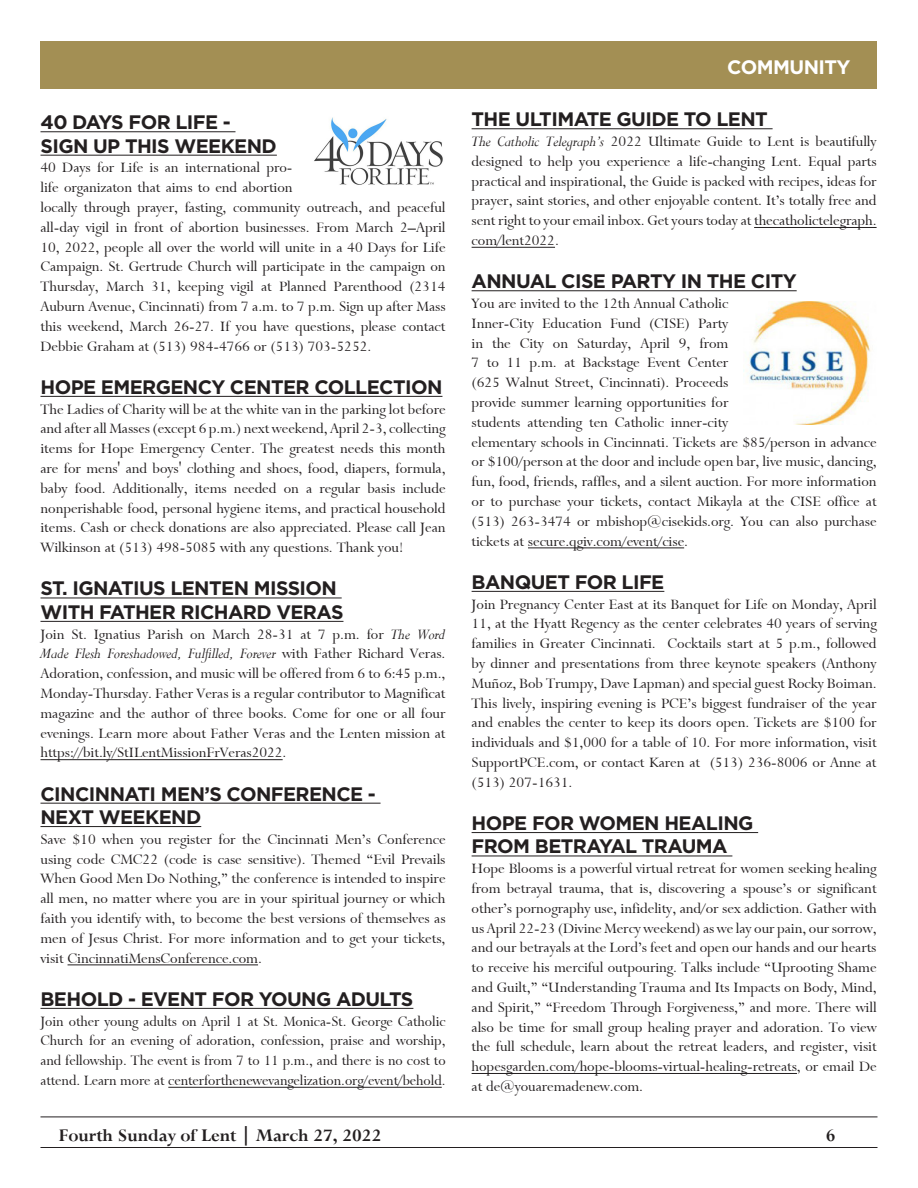
<style>
.page{position:relative;width:918px;height:1188px;background:#fff}
.page>*{position:absolute;margin:0;border:0;box-sizing:border-box;transform-origin:0 0}
.t1{font:700 19.5px "Gotham";letter-spacing:-.03em;color:#231f20}
.t2{font:19.5px "Bronte Bold SWFTE";color:#231f20}
.t3{font:700 19.5px "Gotham";letter-spacing:-.03em;color:#fff}
.t4{font:16.5px/19.8px "Bronte Regular SWFTE";color:#231f20;text-align:justify}
.s1{font-family:"Bronte Italic SWFTE"}
</style>
<div class="page">
<hr style="left:40px;top:1147px;width:838px;height:1px;background:#231f20">
<hr style="left:40px;top:1117px;width:838px;height:1px;background:#231f20">
<div style="left:40px;top:41px;width:838px;height:48px;background:#a38f54"></div>
<hr style="left:40px;top:132px;width:195px;height:1px;background:#231f20">
<hr style="left:40px;top:155px;width:237px;height:1px;background:#231f20">
<hr style="left:40px;top:396px;width:402px;height:1px;background:#231f20">
<hr style="left:40px;top:598px;width:302px;height:1px;background:#231f20">
<hr style="left:40px;top:621px;width:303px;height:1px;background:#231f20">
<hr style="left:40px;top:759px;width:243px;height:1px;background:#231f20">
<hr style="left:40px;top:803px;width:341px;height:1px;background:#231f20">
<hr style="left:40px;top:826px;width:161px;height:1px;background:#231f20">
<hr style="left:68px;top:964px;width:190px;height:1px;background:#231f20">
<hr style="left:40px;top:1008px;width:373px;height:1px;background:#231f20">
<hr style="left:168px;top:1087px;width:274px;height:1px;background:#231f20">
<hr style="left:472px;top:129px;width:301px;height:1px;background:#231f20">
<hr style="left:754px;top:227px;width:123px;height:1px;background:#231f20">
<hr style="left:472px;top:247px;width:83px;height:1px;background:#231f20">
<hr style="left:472px;top:291px;width:325px;height:1px;background:#231f20">
<hr style="left:528px;top:547px;width:156px;height:1px;background:#231f20">
<hr style="left:472px;top:591px;width:192px;height:1px;background:#231f20">
<hr style="left:472px;top:832px;width:286px;height:1px;background:#231f20">
<hr style="left:472px;top:856px;width:260px;height:1px;background:#231f20">
<hr style="left:472px;top:1073px;width:325px;height:1px;background:#231f20">
<img style="left:314px;top:117px;width:129px;height:68px">
<img style="left:743px;top:302px;width:128px;height:122px">
<p class="t1" style="left:40px;top:111px;width:192px">40 DAYS FOR LIFE -</p>
<p class="t1" style="left:40px;top:134px;width:238px">SIGN UP THIS WEEKEND</p>
<p class="t4" style="left:40px;top:158px;width:407px;text-align:left">40 Days for Life is an international pro-<br>life organizaton that aims to end abortion<br>locally through prayer, fasting, community outreach, and peaceful all-day vigil in front of abortion businesses. From March 2–April 10, 2022, people all over the world will unite in a 40 Days for Life Campaign. St. Gertrude Church will participate in the campaign on Thursday, March 31, keeping vigil at Planned Parenthood (2314<br>Auburn Avenue, Cincinnati) from 7 a.m. to 7 p.m. Sign up after Mass this weekend, March 26-27. If you have questions, please contact Debbie Graham at (513) 984-4766 or (513) 703-5252.</p>
<p class="t1" style="left:40px;top:376px;width:403px">HOPE EMERGENCY CENTER COLLECTION</p>
<p class="t4" style="left:40px;top:399px;width:407px">The Ladies of Charity will be at the white van in the parking lot before and after all Masses (except 6 p.m.) next weekend, April 2-3, collecting items for Hope Emergency Center. The greatest needs this month are for mens' and boys' clothing and shoes, food, diapers, formula, baby food. Additionally, items needed on a regular basis include nonperishable food, personal hygiene items, and practical household items. Cash or check donations are also appreciated. Please call Jean Wilkinson at (513) 498-5085 with any questions. Thank you!</p>
<p class="t1" style="left:40px;top:577px;width:298px">ST. IGNATIUS LENTEN MISSION</p>
<p class="t1" style="left:40px;top:601px;width:304px">WITH FATHER RICHARD VERAS</p>
<p class="t4" style="left:40px;top:624px;width:407px">Join St. Ignatius Parish on March 28-31 at 7 p.m. for <span class="s1">The Word Made Flesh Foreshadowed, Fulfilled, Forever</span> with Father Richard Veras.<br>Adoration, confession, and music will be offered from 6 to 6:45 p.m., Monday-Thursday. Father Veras is a regular contributor to Magnificat magazine and the author of three books. Come for one or all four evenings. Learn more about Father Veras and the Lenten mission at https://bit.ly/StILentMissionFrVeras2022.</p>
<p class="t1" style="left:40px;top:782px;width:337px">CINCINNATI MEN’S CONFERENCE -</p>
<p class="t1" style="left:40px;top:806px;width:162px">NEXT WEEKEND</p>
<p class="t4" style="left:40px;top:829px;width:407px">Save $10 when you register for the Cincinnati Men’s Conference using code CMC22 (code is case sensitive). Themed “Evil Prevails When Good Men Do Nothing,” the conference is intended to inspire all men, no matter where you are in your spiritual journey or which faith you identify with, to become the best versions of themselves as men of Jesus Christ. For more information and to get your tickets, visit CincinnatiMensConference.com.</p>
<p class="t1" style="left:40px;top:988px;width:374px">BEHOLD - EVENT FOR YOUNG ADULTS</p>
<p class="t4" style="left:40px;top:1011px;width:407px">Join other young adults on April 1 at St. Monica-St. George Catholic Church for an evening of adoration, confession, praise and worship, and fellowship. The event is from 7 to 11 p.m., and there is no cost to attend. Learn more at centerforthenewevangelization.org/event/behold.</p>
<p class="t3" style="left:727px;top:56px;width:125px">COMMUNITY</p>
<p class="t1" style="left:472px;top:108px;width:298px">THE ULTIMATE GUIDE TO LENT</p>
<p class="t4" style="left:472px;top:131px;width:407px"><span class="s1">The Catholic Telegraph’s</span> 2022 Ultimate Guide to Lent is beautifully designed to help you experience a life-changing Lent. Equal parts practical and inspirational, the Guide is packed with recipes, ideas for prayer, saint stories, and other enjoyable content. It’s totally free and sent right to your email inbox. Get yours today at thecatholictelegraph. com/lent2022.</p>
<p class="t1" style="left:472px;top:270px;width:327px">ANNUAL CISE PARTY IN THE CITY</p>
<p class="t4" style="left:472px;top:293px;width:407px;text-align:left">You are invited to the 12th Annual Catholic<br>Inner-City Education Fund (CISE) Party<br>in the City on Saturday, April 9, from<br>7 to 11 p.m. at Backstage Event Center<br>(625 Walnut Street, Cincinnati). Proceeds<br>provide summer learning opportunities for<br>students attending ten Catholic inner-city<br>elementary schools in Cincinnati. Tickets are $85/person in advance or $100/person at the door and include open bar, live music, dancing, fun, food, friends, raffles, and a silent auction. For more information or to purchase your tickets, contact Mikayla at the CISE office at (513) 263-3474 or mbishop@cisekids.org. You can also purchase tickets at secure.qgiv.com/event/cise.</p>
<p class="t1" style="left:472px;top:571px;width:194px">BANQUET FOR LIFE</p>
<p class="t4" style="left:472px;top:594px;width:407px">Join Pregnancy Center East at its Banquet for Life on Monday, April 11, at the Hyatt Regency as the center celebrates 40 years of serving families in Greater Cincinnati. Cocktails start at 5 p.m., followed by dinner and presentations from three keynote speakers (Anthony Muñoz, Bob Trumpy, Dave Lapman) and special guest Rocky Boiman.<br>This lively, inspiring evening is PCE’s biggest fundraiser of the year and enables the center to keep its doors open. Tickets are $100 for individuals and $1,000 for a table of 10. For more information, visit SupportPCE.com, or contact Karen at (513) 236-8006 or Anne at (513) 207-1631.</p>
<p class="t1" style="left:472px;top:812px;width:283px">HOPE FOR WOMEN HEALING</p>
<p class="t1" style="left:472px;top:835px;width:258px">FROM BETRAYAL TRAUMA</p>
<p class="t4" style="left:472px;top:859px;width:407px">Hope Blooms is a powerful virtual retreat for women seeking healing from betrayal trauma, that is, discovering a spouse’s or significant other’s pornography use, infidelity, and/or sex addiction. Gather with us April 22-23 (Divine Mercy weekend) as we lay our pain, our sorrow, and our betrayals at the Lord’s feet and open our hands and our hearts to receive his merciful outpouring. Talks include “Uprooting Shame and Guilt,” “Understanding Trauma and Its Impacts on Body, Mind, and Spirit,” “Freedom Through Forgiveness,” and more. There will also be time for small group healing prayer and adoration. To view the full schedule, learn about the retreat leaders, and register, visit hopesgarden.com/hope-blooms-virtual-healing-retreats, or email De at de@youaremadenew.com.</p>
<p class="t2" style="left:58px;top:1123px;width:324px">Fourth Sunday of Lent | March 27, 2022</p>
<p class="t2" style="left:826px;top:1123px;width:11px">6</p>
</div>
